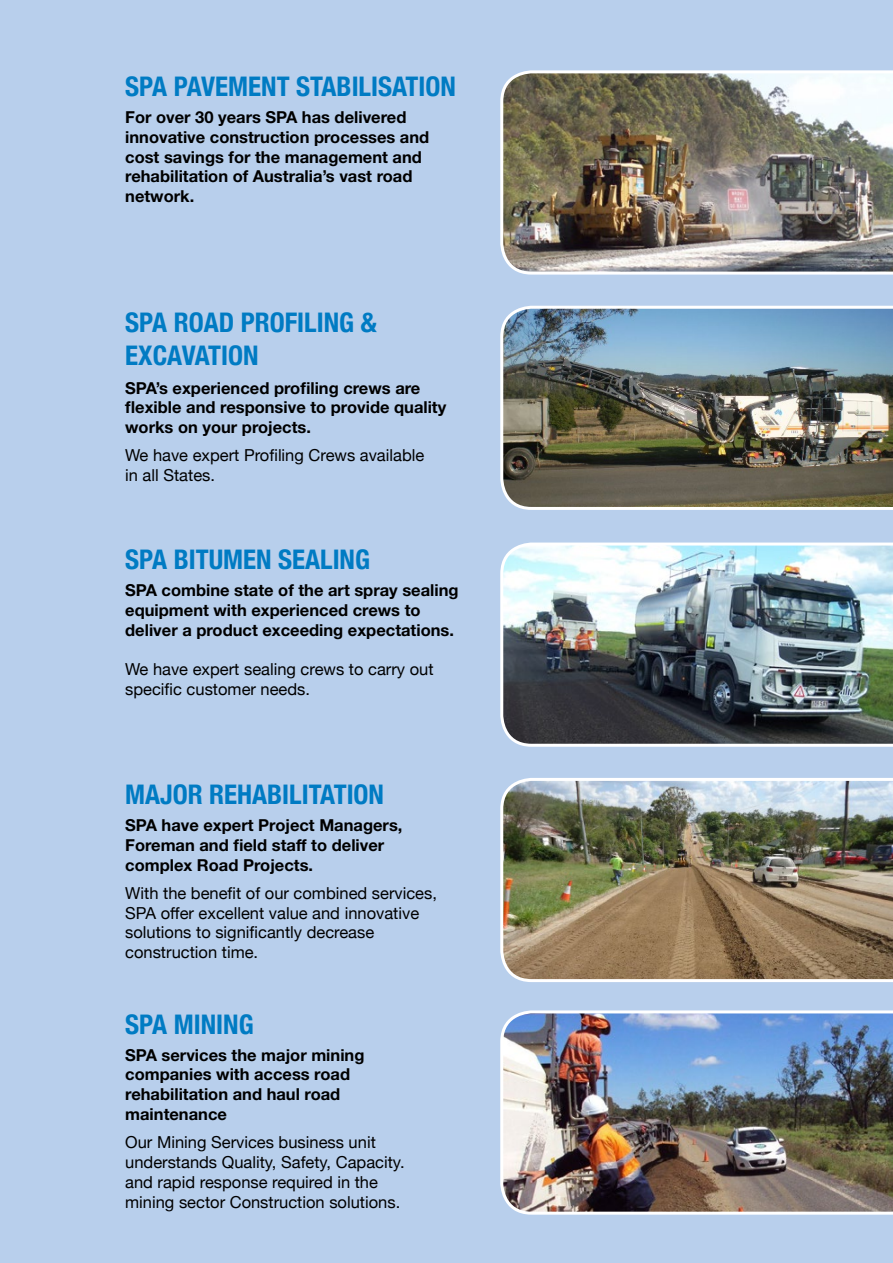
<style>
.page{position:relative;width:893px;height:1263px;background:#b8cfec}
.page>*{position:absolute;margin:0;border:0;box-sizing:border-box;transform-origin:0 0}
.t1{font:700 condensed 27px/32.4px "Helvetica Neue";color:#007bc3}
.t2{font:700 16.5px/19.8px "Helvetica Neue";color:#000}
.t3{font:16.5px/19.8px "Helvetica Neue";color:#000}
</style>
<div class="page">
<img style="left:500px;top:70px;width:393px;height:205px">
<img style="left:500px;top:306px;width:393px;height:204px">
<img style="left:500px;top:542px;width:393px;height:205px">
<img style="left:500px;top:778px;width:393px;height:204px">
<img style="left:500px;top:1010px;width:393px;height:205px">
<h1 class="t1" style="left:125px;top:68px;width:332px">SPA PAVEMENT STABILISATION</h1>
<p class="t2" style="left:125px;top:107px;width:306px">For over 30 years SPA has delivered innovative construction processes and cost savings for the management and rehabilitation of Australia’s vast road network.</p>
<h1 class="t1" style="left:125px;top:304px;width:253px">SPA ROAD PROFILING &amp;<br>EXCAVATION</h1>
<p class="t2" style="left:125px;top:377px;width:323px">SPA’s experienced profiling crews are flexible and responsive to provide quality works on your projects.</p>
<p class="t3" style="left:125px;top:444px;width:301px">We have expert Profiling Crews available in all States.</p>
<h1 class="t1" style="left:125px;top:541px;width:246px">SPA BITUMEN SEALING</h1>
<p class="t2" style="left:125px;top:580px;width:335px">SPA combine state of the art spray sealing equipment with experienced crews to deliver a product exceeding expectations.</p>
<p class="t3" style="left:125px;top:658px;width:310px">We have expert sealing crews to carry out specific customer needs.</p>
<h1 class="t1" style="left:125px;top:776px;width:260px">MAJOR REHABILITATION</h1>
<p class="t2" style="left:125px;top:815px;width:279px">SPA have expert Project Managers,<br>Foreman and field staff to deliver complex Road Projects.</p>
<p class="t3" style="left:125px;top:882px;width:313px">With the benefit of our combined services, SPA offer excellent value and innovative solutions to significantly decrease construction time.</p>
<h1 class="t1" style="left:125px;top:1006px;width:130px">SPA MINING</h1>
<p class="t2" style="left:125px;top:1044px;width:241px">SPA services the major mining companies with access road rehabilitation and haul road maintenance</p>
<p class="t3" style="left:125px;top:1131px;width:281px">Our Mining Services business unit understands Quality, Safety, Capacity. and rapid response required in the mining sector Construction solutions.</p>
</div>
